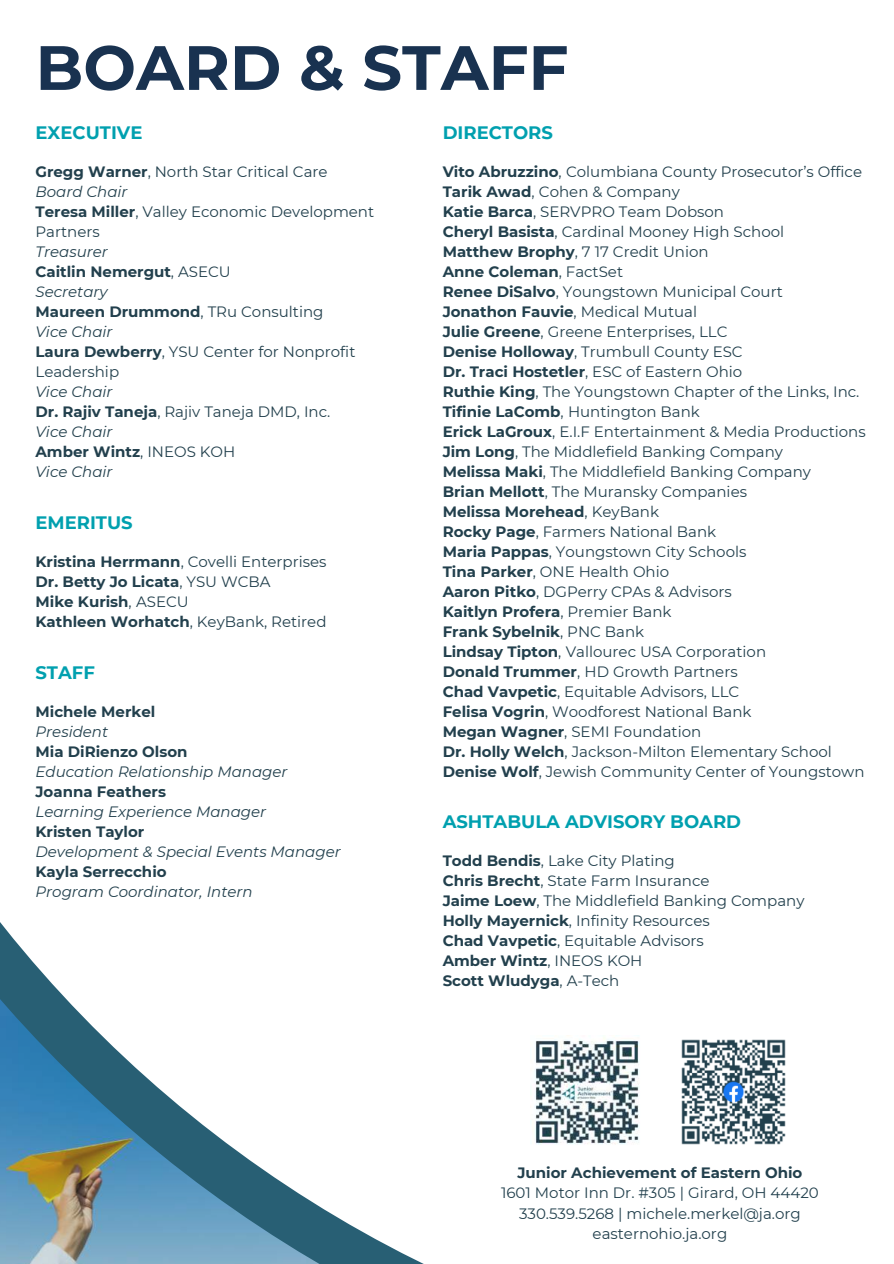
<style>
.page{position:relative;width:894px;height:1264px;background:#fff}
.page>*{position:absolute;margin:0;border:0;box-sizing:border-box;transform-origin:0 0}
.t1{font:700 62.4px "Montserrat";color:#193250}
.t2{font:700 18px "Montserrat";color:#00a0af}
.t3{font:15px/20px "Montserrat";color:#22404d}
.t4{font:700 15px/20px "Montserrat";color:#22404d}
.t5{font:italic 15px "Montserrat";color:#22404d}
.s1{font-weight:700}
.s2{font-style:italic}
.s3{font-weight:400}
</style>
<div class="page">
<svg style="left:0;top:922px;width:422px;height:341px"></svg>
<img style="left:530px;top:1035px;width:109px;height:110px">
<img style="left:681px;top:1039px;width:105px;height:106px">
<h1 class="t1" style="left:35px;top:23px;width:534px">BOARD &amp; STAFF</h1>
<p class="t2" style="left:35px;top:119px;width:108px">EXECUTIVE</p>
<p class="t3" style="left:35px;top:161px;width:340px"><span class="s1">Gregg Warner</span>, North Star Critical Care<br><span class="s2">Board Chair<br></span><span class="s1">Teresa Miller</span>, Valley Economic Development<br>Partners</p>
<p class="t3" style="left:35px;top:241px;width:321px"><span class="s2">Treasurer<br></span><span class="s1">Caitlin Nemergut</span>, ASECU<br><span class="s2">Secretary<br></span><span class="s1">Maureen Drummond</span>, TRu Consulting<br><span class="s2">Vice Chair<br></span><span class="s1">Laura Dewberry</span>, YSU Center for Nonprofit<br>Leadership</p>
<p class="t3" style="left:35px;top:381px;width:296px"><span class="s2">Vice Chair<br></span><span class="s1">Dr. Rajiv Taneja</span>, Rajiv Taneja DMD, Inc.<br><span class="s2">Vice Chair<br></span><span class="s1">Amber Wintz</span>, INEOS KOH<br><span class="s2">Vice Chair</span></p>
<p class="t2" style="left:442px;top:119px;width:112px">DIRECTORS</p>
<p class="t3" style="left:442px;top:161px;width:424px"><span class="s1">Vito Abruzzino</span>, Columbiana County Prosecutor’s Office <span class="s1">Tarik Awad</span>, Cohen &amp; Company<br><span class="s1">Katie Barca</span>, SERVPRO Team Dobson<br><span class="s1">Cheryl Basista</span>, Cardinal Mooney High School<br><span class="s1">Matthew Brophy</span>, 7 17 Credit Union<br><span class="s1">Anne Coleman</span>, FactSet<br><span class="s1">Renee DiSalvo</span>, Youngstown Municipal Court<br><span class="s1">Jonathon Fauvie</span>, Medical Mutual<br><span class="s1">Julie Greene</span>, Greene Enterprises, LLC<br><span class="s1">Denise Holloway</span>, Trumbull County ESC<br><span class="s1">Dr. Traci Hostetler</span>, ESC of Eastern Ohio<br><span class="s1">Ruthie King</span>, The Youngstown Chapter of the Links, Inc.<br><span class="s1">Tifinie LaComb</span>, Huntington Bank<br><span class="s1">Erick LaGroux</span>, E.I.F Entertainment &amp; Media Productions <span class="s1">Jim Long</span>, The Middlefield Banking Company<br><span class="s1">Melissa Maki</span>, The Middlefield Banking Company<br><span class="s1">Brian Mellott</span>, The Muransky Companies<br><span class="s1">Melissa Morehead</span>, KeyBank<br><span class="s1">Rocky Page</span>, Farmers National Bank<br><span class="s1">Maria Pappas</span>, Youngstown City Schools<br><span class="s1">Tina Parker</span>, ONE Health Ohio<br><span class="s1">Aaron Pitko</span>, DGPerry CPAs &amp; Advisors<br><span class="s1">Kaitlyn Profera</span>, Premier Bank<br><span class="s1">Frank Sybelnik</span>, PNC Bank<br><span class="s1">Lindsay Tipton</span>, Vallourec USA Corporation<br><span class="s1">Donald Trummer</span>, HD Growth Partners<br><span class="s1">Chad Vavpetic</span>, Equitable Advisors, LLC<br><span class="s1">Felisa Vogrin</span>, Woodforest National Bank<br><span class="s1">Megan Wagner</span>, SEMI Foundation<br><span class="s1">Dr. Holly Welch</span>, Jackson-Milton Elementary School <span class="s1">Denise Wolf</span>, Jewish Community Center of Youngstown</p>
<p class="t2" style="left:35px;top:509px;width:99px">EMERITUS</p>
<p class="t4" style="left:35px;top:551px;width:292px">Kristina Herrmann<span class="s3">, Covelli Enterprises<br></span>Dr. Betty Jo Licata<span class="s3">, YSU WCBA<br></span>Mike Kurish<span class="s3">, ASECU<br></span>Kathleen Worhatch<span class="s3">, KeyBank, Retired</span></p>
<p class="t2" style="left:35px;top:659px;width:61px">STAFF</p>
<p class="t4" style="left:35px;top:700px;width:121px">Michele Merkel</p>
<p class="t5" style="left:35px;top:721px;width:74px">President</p>
<p class="t4" style="left:35px;top:740px;width:154px">Mia DiRienzo Olson</p>
<p class="t5" style="left:35px;top:761px;width:253px">Education Relationship Manager</p>
<p class="t4" style="left:35px;top:780px;width:132px">Joanna Feathers</p>
<p class="t5" style="left:35px;top:801px;width:232px">Learning Experience Manager</p>
<p class="t4" style="left:35px;top:820px;width:110px">Kristen Taylor</p>
<p class="t5" style="left:35px;top:841px;width:307px">Development &amp; Special Events Manager</p>
<p class="t4" style="left:35px;top:860px;width:133px">Kayla Serrecchio</p>
<p class="t5" style="left:35px;top:881px;width:219px">Program Coordinator, Intern</p>
<p class="t2" style="left:442px;top:808px;width:300px">ASHTABULA ADVISORY BOARD</p>
<p class="t3" style="left:442px;top:849px;width:363px"><span class="s1">Todd Bendis</span>, Lake City Plating<br><span class="s1">Chris Brecht</span>, State Farm Insurance<br><span class="s1">Jaime Loew</span>, The Middlefield Banking Company<br><span class="s1">Holly Mayernick</span>, Infinity Resources<br><span class="s1">Chad Vavpetic</span>, Equitable Advisors<br><span class="s1">Amber Wintz</span>, INEOS KOH<br><span class="s1">Scott Wludyga</span>, A-Tech</p>
<p class="t4" style="left:517px;top:1161px;width:286px">Junior Achievement of Eastern Ohio</p>
<p class="t3" style="left:501px;top:1182px;width:319px;text-align:center">1601 Motor Inn Dr. #305 | Girard, OH 44420<br>330.539.5268 | michele.merkel@ja.org easternohio.ja.org</p>
</div>
